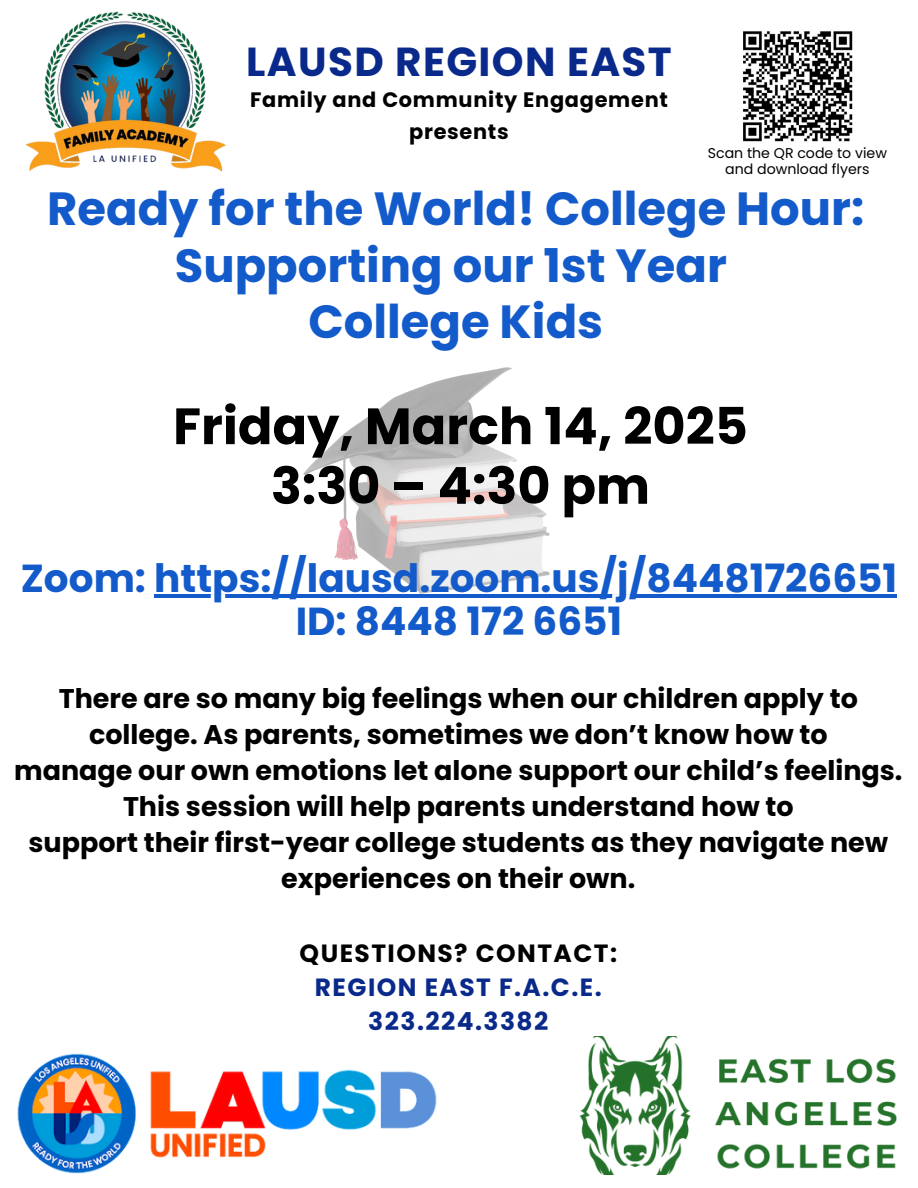
<style>
.page{position:relative;width:918px;height:1188px;background:#fff}
.page>*{position:absolute;margin:0;border:0;box-sizing:border-box;transform-origin:0 0}
.t1{font:700 51px/59.7px "Poppins";color:#000;text-align:center}
.t2{font:700 46.5px/56.2px "Poppins";color:#135acb;text-align:center}
.t3{font:700 40.5px "Poppins";letter-spacing:.035em;color:#09298b}
.t4{font:700 39px "Poppins";color:#135acb}
.t5{font:700 27px/36px "Poppins";color:#000;text-align:center}
.t6{font:700 24.9px/33.8px "Poppins";letter-spacing:.06em;color:#09298b;text-align:center}
.t7{font:700 20.85px/32.7px "Poppins";letter-spacing:.035em;color:#000;text-align:center}
.t8{font:14.1px "Poppins";color:#000}
.s1{color:#000}
</style>
<div class="page">
<img style="left:17px;top:1053px;width:420px;height:121px">
<img style="left:25px;top:12px;width:201px;height:160px">
<img style="left:579px;top:1036px;width:318px;height:139px">
<img style="left:304px;top:368px;width:245px;height:226px">
<img style="left:743px;top:31px;width:110px;height:111px">
<hr style="left:154px;top:595px;width:743px;height:3px;background:#135acb">
<p class="t3" style="left:246px;top:33px;width:427px">LAUSD REGION EAST</p>
<h2 class="t7" style="left:250px;top:83px;width:419px">Family and Community Engagement presents</h2>
<h1 class="t8" style="left:708px;top:143px;width:181px">Scan the QR code to view</h1>
<h3 class="t8" style="left:725px;top:160px;width:146px">and download flyers</h3>
<p class="t2" style="left:47px;top:181px;width:819px">Ready for the World! College Hour:<br>Supporting our 1st Year<br>College Kids</p>
<p class="t1" style="left:173px;top:396px;width:576px">Friday, March 14, 2025<br>3:30 – 4:30 pm</p>
<p class="t4" style="left:21px;top:551px;width:878px">Zoom: https://lausd.zoom.us/j/84481726651</p>
<h1 class="t4" style="left:296px;top:594px;width:328px">ID: 8448 172 6651</h1>
<p class="t5" style="left:14px;top:681px;width:890px">There are so many big feelings when our children apply to college. As parents, sometimes we don’t know how to<br>manage our own emotions let alone support our child’s feelings.<br>This session will help parents understand how to<br>support their first-year college students as they navigate new experiences on their own.</p>
<h6 class="t6" style="left:300px;top:937px;width:319px"><span class="s1">QUESTIONS? CONTACT:<br></span>REGION EAST F.A.C.E.<br>323.224.3382</h6>
</div>
